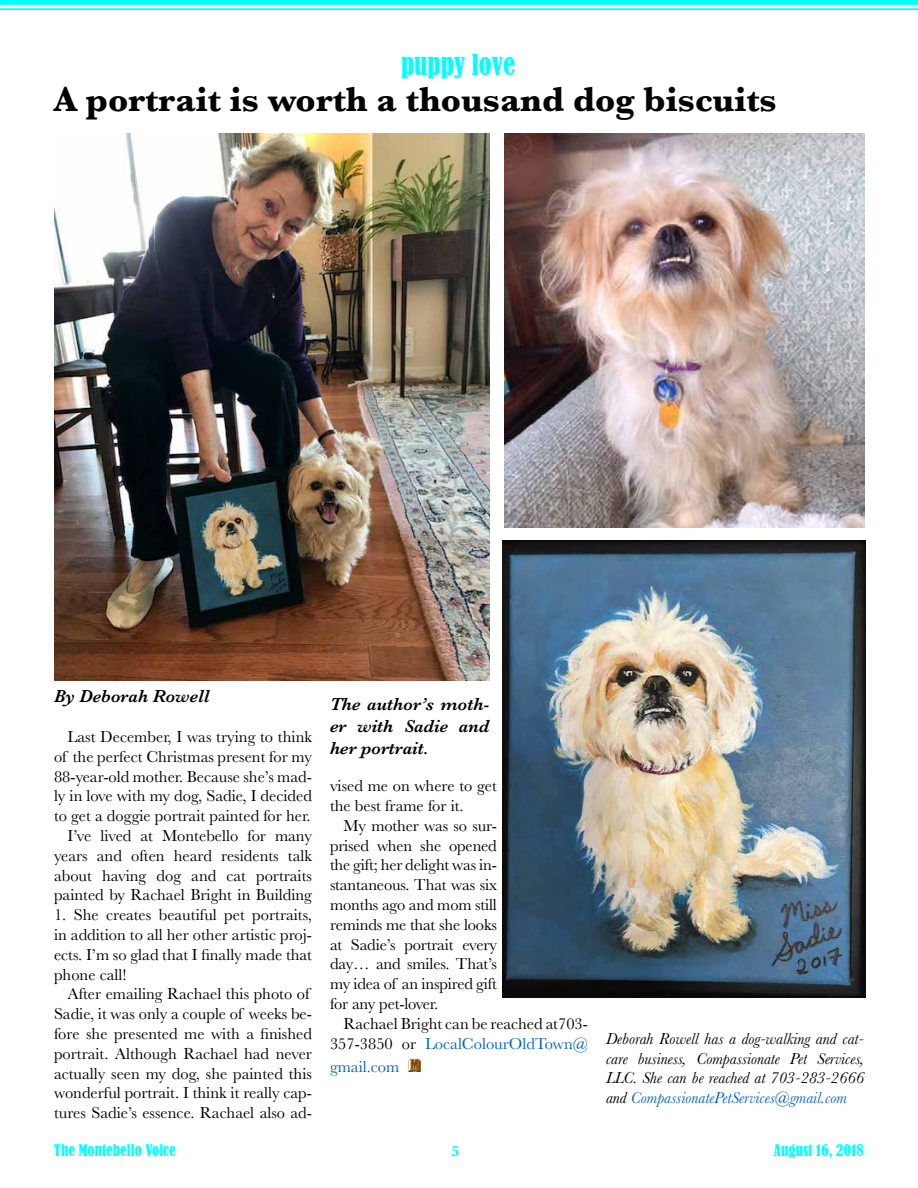
<style>
.page{position:relative;width:918px;height:1188px;background:#fff}
.page>*{position:absolute;margin:0;border:0;box-sizing:border-box;transform-origin:0 0}
.t1{font:700 36px "Baskerville";color:#000}
.t2{font:condensed 27px "Bernard";color:#0ff}
.t3{font:italic 600 18px/21.6px "Baskerville";color:#000;text-align:justify}
.t4{font:16.5px/19.8px "Baskerville";color:#000;text-align:right}
.t5{font:italic 16.5px/19.8px "Baskerville";color:#000;text-align:justify}
.t6{font:16.5px "Baskerville";color:#0563c1}
.t7{font:condensed 15px "Bernard";color:#0ff}
.t8{font:700 15px "Baskerville";color:#0ff}
.s1{color:#0563c1}
.s2{font-family:"Buxom D";font-size:19.5px;color:#804000}
</style>
<div class="page">
<svg style="left:0;top:0;width:2px;height:10px"></svg>
<div style="left:2px;top:0;width:916px;height:5px;background:#0ff"></div>
<hr style="left:2px;top:8px;width:916px;height:2px;background:#0ff">
<img style="left:504px;top:134px;width:360px;height:393px">
<img style="left:503px;top:541px;width:362px;height:456px">
<img style="left:54px;top:134px;width:435px;height:546px">
<h2 class="t2" style="left:401px;top:49px;width:116px">puppy love</h2>
<h1 class="t1" style="left:54px;top:74px;width:724px">A portrait is worth a thousand dog biscuits</h1>
<p class="t3" style="left:54px;top:686px;width:157px">By Deborah Rowell</p>
<p class="t4" style="left:54px;top:727px;width:260px">Last December, I was trying to think of the perfect Christmas present for my 88-year-old mother. Because she’s mad&shy;ly in love with my dog, Sadie, I decided to get a doggie portrait painted for her.<br>I’ve lived at Montebello for many years and often heard residents talk about having dog and cat portraits painted by Rachael Bright in Building</p>
<p class="t4" style="left:54px;top:905px;width:260px;text-align:justify">1. She creates beautiful pet portraits, in addition to all her other artistic proj&shy;ects. I’m so glad that I finally made that phone call!</p>
<p class="t4" style="left:54px;top:984px;width:260px;text-align:left;text-indent:13px">After emailing Rachael this photo of Sadie, it was only a couple of weeks be&shy;fore she presented me with a finished portrait. Although Rachael had never actually seen my dog, she painted this wonderful portrait. I think it really cap&shy;tures Sadie’s essence. Rachael also ad-</p>
<p class="t3" style="left:330px;top:694px;width:161px">The author’s moth&shy;er with Sadie and her portrait.</p>
<p class="t4" style="left:330px;top:776px;width:168px;text-align:left">vised me on where to get the best frame for it.</p>
<p class="t4" style="left:330px;top:816px;width:168px;text-align:justify;text-indent:13px">My mother was so sur&shy;prised when she opened the gift; her delight was in&shy;stantaneous. That was six months ago and mom still reminds me that she looks at Sadie’s portrait every day… and smiles. That’s my idea of an inspired gift for any pet-lover.</p>
<p class="t4" style="left:330px;top:1014px;width:260px">Rachael Bright can be reached at703-<br>357-3850 or <span class="s1">LocalColourOldTown@</span></p>
<p class="t6" style="left:330px;top:1056px;width:93px">gmail.com <span class="s2">M</span></p>
<p class="t5" style="left:606px;top:1029px;width:260px">Deborah Rowell has a dog-walking and cat&shy;care business, Compassionate Pet Services, LLC. She can be reached at 703-283-2666 and <span class="s1">CompassionatePetServices@gmail.com</span></p>
<p class="t7" style="left:54px;top:1141px;width:123px">The Montebello Voice</p>
<p class="t8" style="left:451px;top:1140px;width:10px">5</p>
<p class="t7" style="left:774px;top:1141px;width:92px">August 16, 2018</p>
</div>
